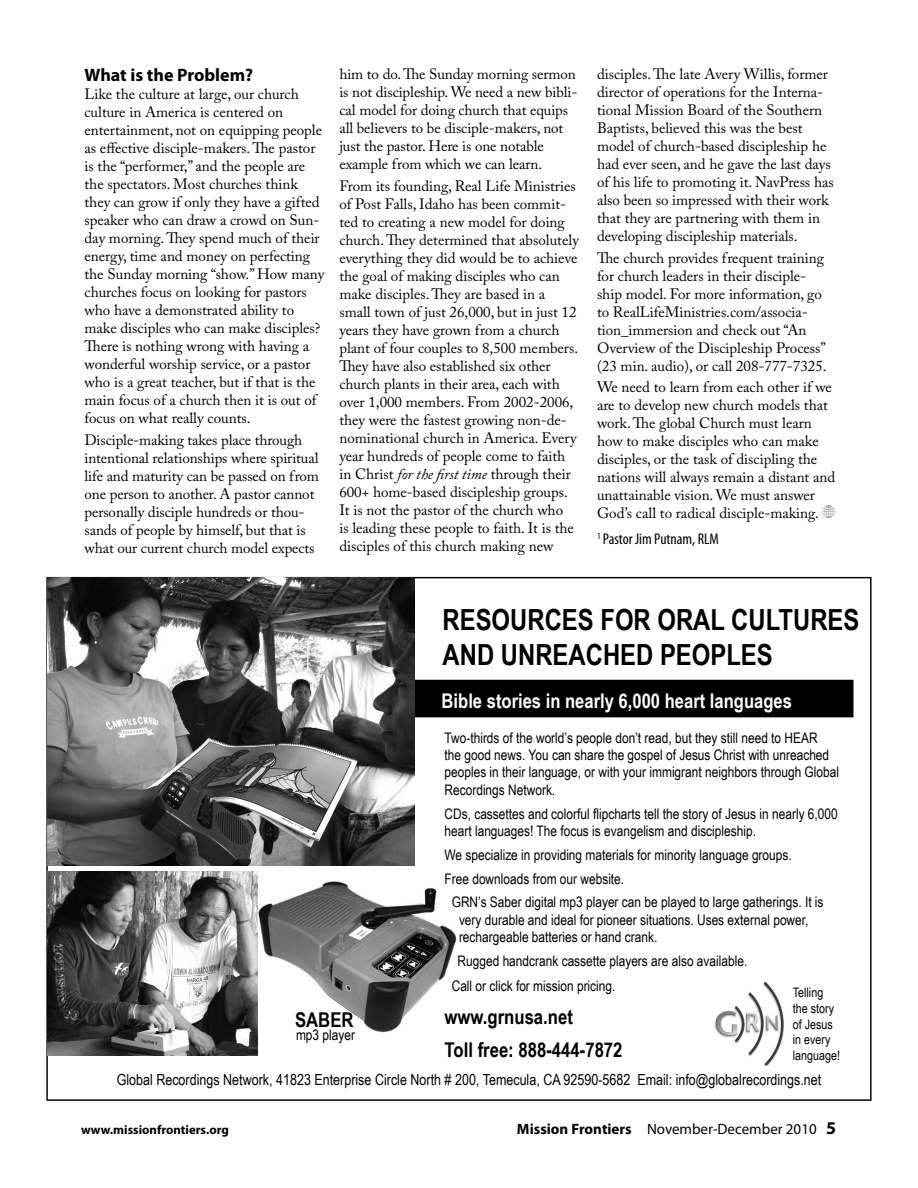
<style>
.page{position:relative;width:918px;height:1188px;background:#fff}
.page>*{position:absolute;margin:0;border:0;box-sizing:border-box;transform-origin:0 0}
.t1{font:700 29.1px/35px "Arial Narrow";color:#000}
.t2{font:700 20.4px/32.8px "Arial Narrow";color:#000}
.t3{font:700 20.25px "Arial Narrow";color:#fff}
.t4{font:700 18px "Myriad Pro";color:#000}
.t5{font:condensed 15.6px "Myriad Pro";color:#000}
.t6{font:15.3px "Arial Narrow";color:#000}
.t7{font:15px/18px "Adobe Caslon Pro";color:#000}
.t8{font:15px "Myriad Pro";color:#000}
.t9{font:14.55px/17.4px "Arial Narrow";color:#000}
.t10{font:13.05px/15.8px "Arial Narrow";color:#000}
.t11{font:700 12.75px "Myriad Pro";color:#000}
.s1{font-style:italic}
.s2{font-weight:700}
.s3{font-weight:700;font-size:18px}
</style>
<div class="page">
<img style="left:257px;top:877px;width:200px;height:167px">
<img style="left:48px;top:872px;width:209px;height:183px">
<img style="left:714px;top:981px;width:70px;height:85px">
<div style="left:406px;top:680px;width:447px;height:37px;background:#000"></div>
<img style="left:48px;top:578px;width:366px;height:288px">
<p class="t4" style="left:85px;top:68px;width:170px">What is the Problem?</p>
<p class="t7" style="left:85px;top:87px;width:241px">Like the culture at large, our church culture in America is centered on entertainment, not on equipping people as effective disciple-makers. The pastor is the “performer,” and the people are the spectators. Most churches think they can grow if only they have a gifted speaker who can draw a crowd on Sun&shy;day morning. They spend much of their energy, time and money on perfecting the Sunday morning “show.” How many churches focus on looking for pastors who have a demonstrated ability to make disciples who can make disciples?<br>There is nothing wrong with having a wonderful worship service, or a pastor who is a great teacher, but if that is the main focus of a church then it is out of focus on what really counts.</p>
<p class="t7" style="left:85px;top:433px;width:236px">Disciple-making takes place through intentional relationships where spiritual life and maturity can be passed on from one person to another. A pastor cannot personally disciple hundreds or thou&shy;sands of people by himself, but that is what our current church model expects</p>
<p class="t7" style="left:339px;top:66px;width:240px">him to do. The Sunday morning sermon is not discipleship. We need a new bibli&shy;cal model for doing church that equips all believers to be disciple-makers, not just the pastor. Here is one notable example from which we can learn.</p>
<p class="t7" style="left:339px;top:178px;width:241px">From its founding, Real Life Ministries of Post Falls, Idaho has been commit&shy;ted to creating a new model for doing church. They determined that absolutely everything they did would be to achieve the goal of making disciples who can make disciples. They are based in a small town of just 26,000, but in just 12 years they have grown from a church plant of four couples to 8,500 members.<br>They have also established six other church plants in their area, each with over 1,000 members. From 2002-2006, they were the fastest growing non-de&shy;nominational church in America. Every year hundreds of people come to faith in Christ <span class="s1">for the first time</span> through their 600+ home-based discipleship groups.<br>It is not the pastor of the church who<br>is leading these people to faith. It is the disciples of this church making new</p>
<p class="t7" style="left:597px;top:66px;width:238px">disciples. The late Avery Willis, former director of operations for the Interna&shy;tional Mission Board of the Southern Baptists, believed this was the best model of church-based discipleship he had ever seen, and he gave the last days of his life to promoting it. NavPress has also been so impressed with their work that they are partnering with them in developing discipleship materials.</p>
<p class="t7" style="left:597px;top:250px;width:231px">The church provides frequent training for church leaders in their disciple&shy;ship model. For more information, go to RealLifeMinistries.com/associa&shy;tion_immersion and check out “An Overview of the Discipleship Process” (23 min. audio), or call 208-777-7325.</p>
<p class="t7" style="left:597px;top:380px;width:240px">We need to learn from each other if we are to develop new church models that work. The global Church must learn how to make disciples who can make disciples, or the task of discipling the nations will always remain a distant and unattainable vision. We must answer God’s call to radical disciple-making.</p>
<p class="t5" style="left:597px;top:534px;width:123px"><sup>1</sup> Pastor Jim Putnam, RLM</p>
<h1 class="t1" style="left:443px;top:602px;width:418px">RESOURCES FOR ORAL CULTURES<br>AND UNREACHED PEOPLES</h1>
<h3 class="t3" style="left:442px;top:689px;width:352px">Bible stories in nearly 6,000 heart languages</h3>
<p class="t9" style="left:445px;top:729px;width:396px">Two-thirds of the world’s people don’t read, but they still need to HEAR<br>the good news. You can share the gospel of Jesus Christ with unreached peoples in their language, or with your immigrant neighbors through Global Recordings Network.</p>
<p class="t9" style="left:445px;top:805px;width:395px">CDs, cassettes and colorful flipcharts tell the story of Jesus in nearly 6,000 heart languages! The focus is evangelism and discipleship.</p>
<p class="t9" style="left:445px;top:846px;width:349px">We specialize in providing materials for minority language groups.</p>
<p class="t9" style="left:445px;top:870px;width:181px">Free downloads from our website.</p>
<p class="t9" style="left:452px;top:893px;width:373px">GRN’s Saber digital mp3 player can be played to large gatherings. It is</p>
<p class="t9" style="left:459px;top:911px;width:351px">very durable and ideal for pioneer situations. Uses external power, rechargeable batteries or hand crank.</p>
<p class="t9" style="left:452px;top:948px;width:297px;line-height:25.5px;text-indent:6px">Rugged handcrank cassette players are also available.<br>Call or click for mission pricing.</p>
<h2 class="t2" style="left:445px;top:1000px;width:180px">www.grnusa.net<br>Toll free: 888-444-7872</h2>
<p class="t10" style="left:793px;top:985px;width:49px">Telling the story of Jesus in every language!</p>
<p class="t6" style="left:117px;top:1071px;width:706px">Global Recordings Network, 41823 Enterprise Circle North # 200, Temecula, CA 92590-5682 Email: info@globalrecordings.net</p>
<h2 class="t2" style="left:295px;top:1003px;width:60px">SABER</h2>
<p class="t9" style="left:296px;top:1027px;width:61px">mp3 player</p>
<p class="t11" style="left:81px;top:1125px;width:149px">www.missionfrontiers.org</p>
<p class="t8" style="left:517px;top:1123px;width:321px"><span class="s2">Mission Frontiers</span> November-December 2010 <span class="s3">5</span></p>
</div>
